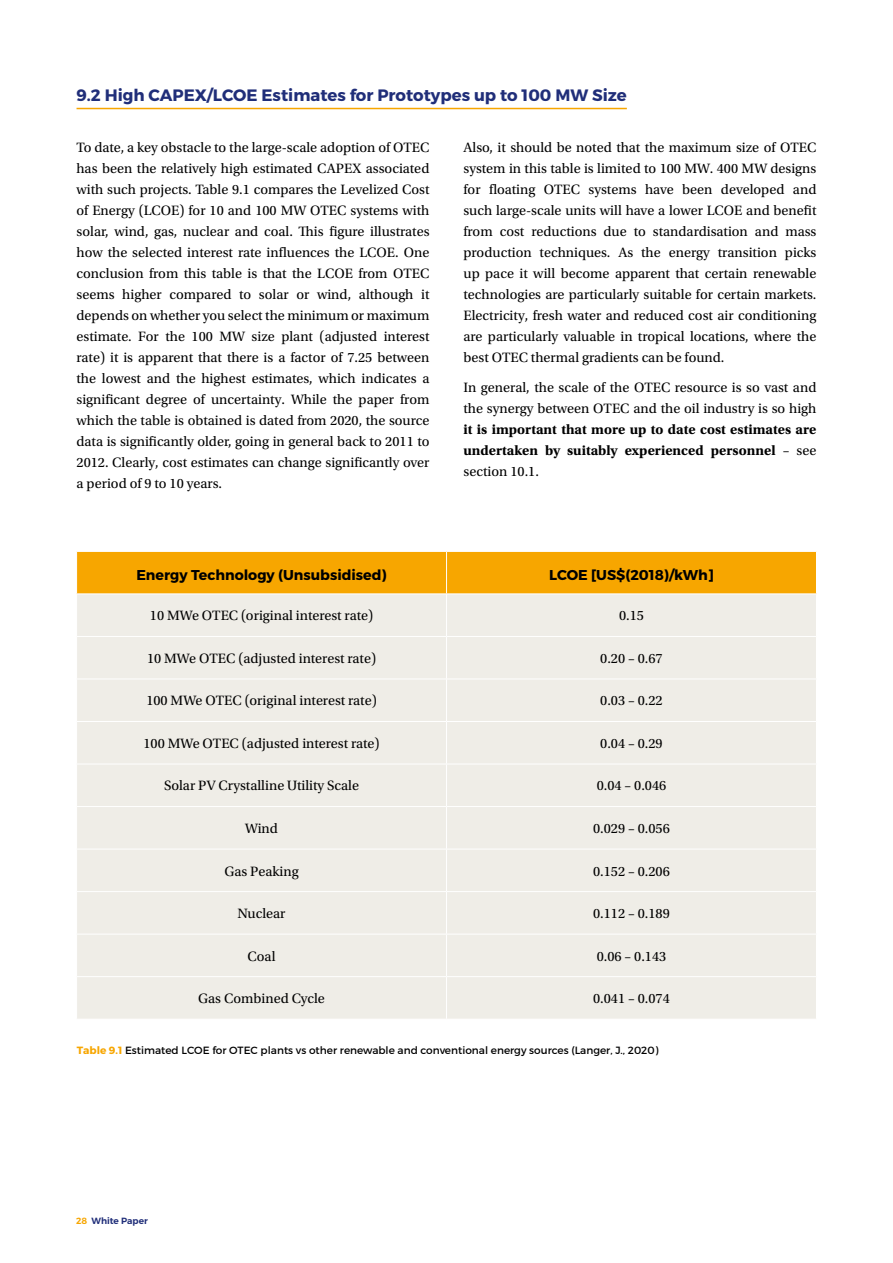
<style>
.page{position:relative;width:893px;height:1263px;background:#fff}
.page>*{position:absolute;margin:0;border:0;box-sizing:border-box;transform-origin:0 0}
.t1{font:700 16.5px "Montserrat";color:#202e79}
.t2{font:14.25px/21px "Utopia Std";color:#000;text-align:justify}
.t3{font:700 14.25px/21px "Utopia Std";color:#000;text-align:justify}
.t4{font:700 14.25px "Montserrat";color:#000}
.t5{font:10.5px "Montserrat";color:#000}
.t6{font:600 9px "Montserrat";color:#202e79}
.s1{font-weight:400}
.s2{font-weight:700;color:#f7a600}
.s3{color:#f7a600}
</style>
<div class="page">
<hr style="left:77px;top:108px;width:550px;height:1px;background:#f7a600">
<div style="left:77px;top:552px;width:739px;height:41px;background:#f7a600"></div>
<div style="left:77px;top:594px;width:739px;height:425px;background:#efede7"></div>
<hr style="left:446px;top:552px;width:1px;height:41px;background:#fff">
<hr style="left:446px;top:594px;width:1px;height:42px;background:#fff">
<hr style="left:76px;top:636px;width:371px;height:1px;background:#fff">
<hr style="left:447px;top:636px;width:370px;height:1px;background:#fff">
<hr style="left:446px;top:637px;width:1px;height:42px;background:#fff">
<hr style="left:76px;top:679px;width:371px;height:1px;background:#fff">
<hr style="left:447px;top:679px;width:370px;height:1px;background:#fff">
<hr style="left:446px;top:679px;width:1px;height:42px;background:#fff">
<hr style="left:76px;top:721px;width:371px;height:1px;background:#fff">
<hr style="left:447px;top:721px;width:370px;height:1px;background:#fff">
<hr style="left:446px;top:722px;width:1px;height:42px;background:#fff">
<hr style="left:76px;top:764px;width:371px;height:1px;background:#fff">
<hr style="left:447px;top:764px;width:370px;height:1px;background:#fff">
<hr style="left:446px;top:764px;width:1px;height:42px;background:#fff">
<hr style="left:76px;top:806px;width:371px;height:1px;background:#fff">
<hr style="left:447px;top:806px;width:370px;height:1px;background:#fff">
<hr style="left:446px;top:807px;width:1px;height:42px;background:#fff">
<hr style="left:76px;top:849px;width:371px;height:1px;background:#fff">
<hr style="left:447px;top:849px;width:370px;height:1px;background:#fff">
<hr style="left:446px;top:849px;width:1px;height:42px;background:#fff">
<hr style="left:76px;top:891px;width:371px;height:1px;background:#fff">
<hr style="left:447px;top:891px;width:370px;height:1px;background:#fff">
<hr style="left:446px;top:892px;width:1px;height:42px;background:#fff">
<hr style="left:76px;top:934px;width:371px;height:1px;background:#fff">
<hr style="left:447px;top:934px;width:370px;height:1px;background:#fff">
<hr style="left:446px;top:934px;width:1px;height:42px;background:#fff">
<hr style="left:76px;top:976px;width:371px;height:1px;background:#fff">
<hr style="left:447px;top:976px;width:370px;height:1px;background:#fff">
<hr style="left:446px;top:977px;width:1px;height:42px;background:#fff">
<p class="t1" style="left:77px;top:87px;width:552px">9.2 High CAPEX/LCOE Estimates for Prototypes up to 100 MW Size</p>
<p class="t2" style="left:77px;top:138px;width:354px">To date, a key obstacle to the large-scale adoption of OTEC has been the relatively high estimated CAPEX associated with such projects. Table 9.1 compares the Levelized Cost of Energy (LCOE) for 10 and 100 MW OTEC systems with solar, wind, gas, nuclear and coal. This figure illustrates how the selected interest rate influences the LCOE. One conclusion from this table is that the LCOE from OTEC seems higher compared to solar or wind, although it depends on whether you select the minimum or maximum estimate. For the 100 MW size plant (adjusted interest rate) it is apparent that there is a factor of 7.25 between the lowest and the highest estimates, which indicates a significant degree of uncertainty. While the paper from which the table is obtained is dated from 2020, the source data is significantly older, going in general back to 2011 to 2012. Clearly, cost estimates can change significantly over a period of 9 to 10 years.</p>
<p class="t2" style="left:463px;top:138px;width:354px">Also, it should be noted that the maximum size of OTEC system in this table is limited to 100 MW. 400 MW designs for floating OTEC systems have been developed and such large-scale units will have a lower LCOE and benefit from cost reductions due to standardisation and mass production techniques. As the energy transition picks up pace it will become apparent that certain renewable technologies are particularly suitable for certain markets.<br>Electricity, fresh water and reduced cost air conditioning are particularly valuable in tropical locations, where the best OTEC thermal gradients can be found.</p>
<p class="t2" style="left:463px;top:378px;width:354px">In general, the scale of the OTEC resource is so vast and the synergy between OTEC and the oil industry is so high</p>
<p class="t3" style="left:463px;top:420px;width:354px">it is important that more up to date cost estimates are undertaken by suitably experienced personnel <span class="s1">– see section 10.1.</span></p>
<p class="t4" style="left:136px;top:567px;width:252px">Energy Technology (Unsubsidised)</p>
<p class="t4" style="left:549px;top:567px;width:166px">LCOE [US$(2018)/kWh]</p>
<p class="t2" style="left:150px;top:606px;width:225px">10 MWe OTEC (original interest rate)</p>
<p class="t2" style="left:619px;top:606px;width:26px">0.15</p>
<p class="t2" style="left:147px;top:649px;width:231px">10 MWe OTEC (adjusted interest rate)</p>
<p class="t2" style="left:600px;top:649px;width:64px">0.20 – 0.67</p>
<p class="t2" style="left:146px;top:691px;width:232px">100 MWe OTEC (original interest rate)</p>
<p class="t2" style="left:600px;top:691px;width:64px">0.03 – 0.22</p>
<p class="t2" style="left:143px;top:734px;width:238px">100 MWe OTEC (adjusted interest rate)</p>
<p class="t2" style="left:600px;top:734px;width:64px">0.04 – 0.29</p>
<p class="t2" style="left:164px;top:776px;width:197px">Solar PV Crystalline Utility Scale</p>
<p class="t2" style="left:597px;top:776px;width:71px">0.04 – 0.046</p>
<p class="t2" style="left:245px;top:819px;width:34px">Wind</p>
<p class="t2" style="left:593px;top:819px;width:78px">0.029 – 0.056</p>
<p class="t2" style="left:224px;top:861px;width:76px">Gas Peaking</p>
<p class="t2" style="left:593px;top:861px;width:78px">0.152 – 0.206</p>
<p class="t2" style="left:238px;top:904px;width:50px">Nuclear</p>
<p class="t2" style="left:593px;top:904px;width:78px">0.112 – 0.189</p>
<p class="t2" style="left:248px;top:946px;width:29px">Coal</p>
<p class="t2" style="left:597px;top:946px;width:71px">0.06 – 0.143</p>
<p class="t2" style="left:198px;top:989px;width:128px">Gas Combined Cycle</p>
<p class="t2" style="left:593px;top:989px;width:78px">0.041 – 0.074</p>
<p class="t5" style="left:77px;top:1045px;width:583px"><span class="s2">Table 9.1</span> Estimated LCOE for OTEC plants vs other renewable and conventional energy sources (Langer, J., 2020)</p>
<p class="t6" style="left:76px;top:1217px;width:73px"><span class="s3">28</span> White Paper</p>
</div>
